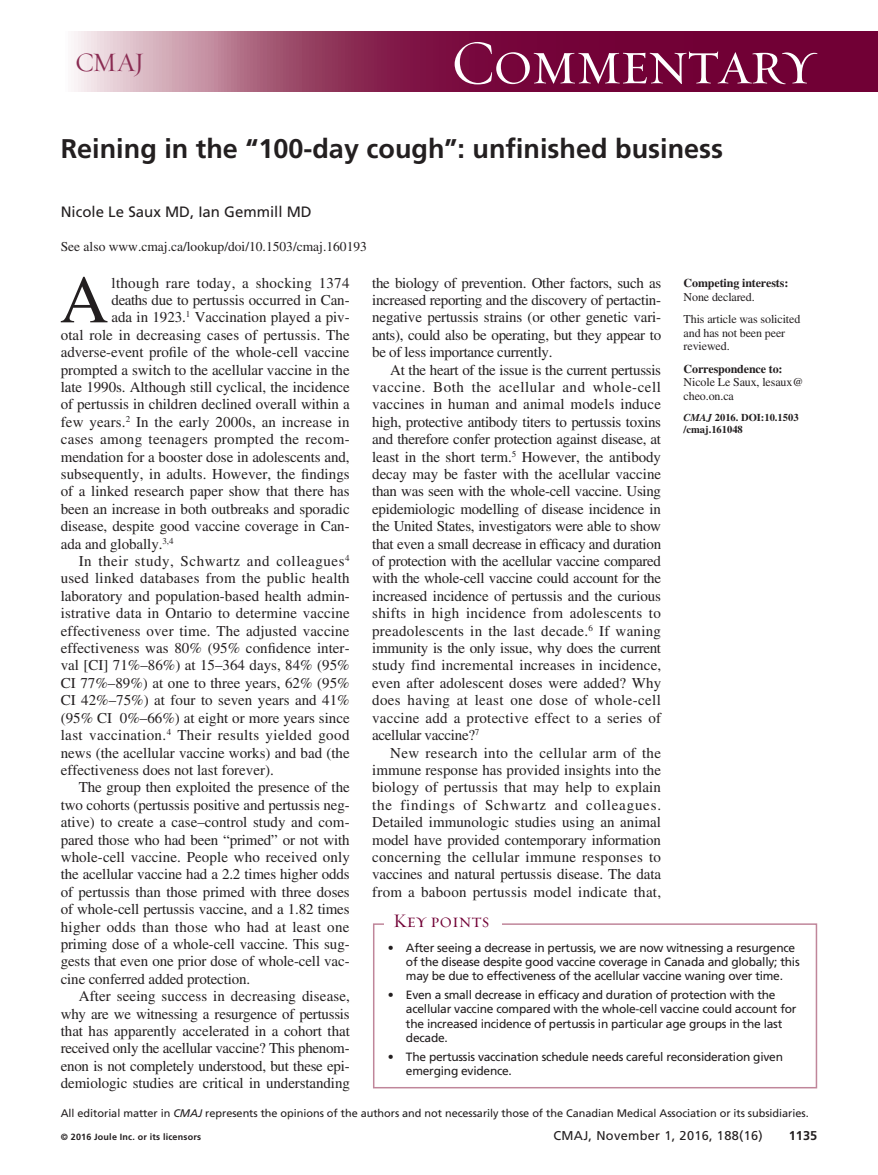
<style>
.page{position:relative;width:878px;height:1175px;background:#fff}
.page>*{position:absolute;margin:0;border:0;box-sizing:border-box;transform-origin:0 0}
.DC{font:67.5px "Times LT Std";color:#231f20}
.Article_type{font:63px "Requiem Display HTF Small Caps";letter-spacing:-.03em;color:#fff}
.Article_title{font:700 27px "Frutiger LT Std";color:#231f20}
.t1{font:27px "Requiem Display HTF Roman";color:#8a2b52}
.Box_head-Key_points{font:19.5px "Requiem Display HTF Small Caps";color:#710035}
.DC-2{font:15px/17.4px "Times LT Std";letter-spacing:-.005em;color:#231f20;text-align:justify}
.DC-3{font:15px "Times LT Std";letter-spacing:.02em;color:#231f20}
.Contrib{font:15px "Frutiger LT Std";color:#231f20}
.Related_article{font:13.5px "Times LT Std";color:#231f20}
.t2{font:12.75px "Frutiger LT Std";letter-spacing:.025em;color:#231f20}
.t3{font:700 12.75px "Frutiger LT Std";color:#231f20}
.Box_list_1{font:12px/14.2px "Frutiger LT Std";letter-spacing:-.02em;color:#231f20}
.PJ_small{font:12px/13.5px "Times LT Std";letter-spacing:-.01em;color:#231f20}
.Corresp{font:12px/13.5px "Times LT Std";letter-spacing:-.01em;color:#231f20}
.CI{font:700 12px/13.5px "Times LT Std";letter-spacing:-.01em;color:#231f20}
.t4{font:10.95px "Frutiger LT Std";letter-spacing:-.005em;color:#231f20}
.Article_id{font:700 10.5px/12px "Times LT Std";color:#231f20}
.t5{font:700 9px "Frutiger LT Std";letter-spacing:.02em;color:#231f20}
.s1{font-weight:400}
.s2{font-weight:700}
.s3{font-style:italic}
</style>
<div class="page">
<svg style="left:74px;top:32px;width:804px;height:60px;background:#8f355d"></svg>
<div style="left:373px;top:923px;width:444px;height:165px;border:2px solid #c0869a"></div>
<div style="left:384px;top:912px;width:117px;height:26px;background:#fff"></div>
<h3 class="t1" style="left:75px;top:46px;width:71px">CMAJ</h3>
<p class="Article_type" style="left:451px;top:26px;width:367px">Commentary</p>
<p class="Article_title" style="left:61px;top:133px;width:664px">Reining in the “100-day cough”: unfinished business</p>
<p class="Contrib" style="left:61px;top:203px;width:252px">Nicole Le Saux MD, Ian Gemmill MD</p>
<p class="Related_article" style="left:61px;top:239px;width:307px">See also www.cmaj.ca/lookup/doi/10.1503/cmaj.160193</p>
<p class="DC" style="left:60px;top:262px;width:50px">A</p>
<p class="DC-3" style="left:112px;top:274px;width:239px">lthough rare today, a shocking 1374</p>
<p class="DC-2" style="left:112px;top:291px;width:239px">deaths due to pertussis occurred in Can-</p>
<p class="DC-2" style="left:112px;top:308px;width:239px">ada in 1923.<sup>1</sup> Vaccination played a piv-</p>
<p class="DC-2" style="left:61px;top:326px;width:290px">otal role in decreasing cases of pertussis. The</p>
<p class="DC-2" style="left:61px;top:343px;width:290px">adverse-event profile of the whole-cell vaccine</p>
<p class="DC-2" style="left:61px;top:361px;width:290px">prompted a switch to the acellular vaccine in the</p>
<p class="DC-2" style="left:61px;top:378px;width:290px">late 1990s. Although still cyclical, the incidence</p>
<p class="DC-2" style="left:61px;top:395px;width:290px">of pertussis in children declined overall within a</p>
<p class="DC-2" style="left:61px;top:413px;width:290px">few years.<sup>2</sup> In the early 2000s, an increase in</p>
<p class="DC-3" style="left:61px;top:431px;width:290px">cases among teenagers prompted the recom-</p>
<p class="DC-2" style="left:61px;top:448px;width:290px">mendation for a booster dose in adolescents and,</p>
<p class="DC-2" style="left:61px;top:465px;width:290px">subsequently, in adults. However, the findings</p>
<p class="DC-2" style="left:61px;top:482px;width:290px">of a linked research paper show that there has</p>
<p class="DC-2" style="left:61px;top:500px;width:290px">been an increase in both outbreaks and sporadic</p>
<p class="DC-2" style="left:61px;top:517px;width:290px">disease, despite good vaccine coverage in Can-</p>
<p class="DC-2" style="left:61px;top:535px;width:114px">ada and globally.<sup>3,4</sup></p>
<p class="DC-2" style="left:61px;top:552px;width:290px;text-indent:18px">In their study, Schwartz and colleagues<sup>4 </sup>used linked databases from the public health laboratory and population-based health admin&shy;istrative data in Ontario to determine vaccine effectiveness over time. The adjusted vaccine effectiveness was 80% (95% confidence inter&shy;val [CI] 71%–86%) at 15–364 days, 84% (95% CI 77%–89%) at one to three years, 62% (95% CI 42%–75%) at four to seven years and 41% (95% CI 0%–66%) at eight or more years since last vaccination.<sup>4</sup> Their results yielded good news (the acellular vaccine works) and bad (the effectiveness does not last forever).</p>
<p class="DC-2" style="left:61px;top:778px;width:290px;text-indent:18px">The group then exploited the presence of the two cohorts (pertussis positive and pertussis neg&shy;ative) to create a case–control study and com&shy;pared those who had been “primed” or not with whole-cell vaccine. People who received only the acellular vaccine had a 2.2 times higher odds of pertussis than those primed with three doses of whole-cell pertussis vaccine, and a 1.82 times higher odds than those who had at least one priming dose of a whole-cell vaccine. This sug&shy;gests that even one prior dose of whole-cell vac&shy;cine conferred added protection.</p>
<p class="DC-2" style="left:61px;top:987px;width:291px;text-indent:18px">After seeing success in decreasing disease, why are we witnessing a resurgence of pertussis that has apparently accelerated in a cohort that received only the acellular vaccine? This phenom&shy;enon is not completely understood, but these epi&shy;demiologic studies are critical in understanding</p>
<p class="DC-2" style="left:372px;top:274px;width:290px">the biology of prevention. Other factors, such as increased reporting and the discovery of pertactin&shy;negative pertussis strains (or other genetic vari&shy;ants), could also be operating, but they appear to be of less importance currently.</p>
<p class="DC-2" style="left:372px;top:361px;width:290px;text-indent:18px">At the heart of the issue is the current pertussis vaccine. Both the acellular and whole-cell vaccines in human and animal models induce high, protective antibody titers to pertussis toxins and therefore confer protection against disease, at least in the short term.<sup>5</sup> However, the antibody decay may be faster with the acellular vaccine than was seen with the whole-cell vaccine. Using epidemiologic modelling of disease incidence in the United States, investigators were able to show that even a small decrease in efficacy and duration of protection with the acellular vaccine compared with the whole-cell vaccine could account for the increased incidence of pertussis and the curious shifts in high incidence from adolescents to preadolescents in the last decade.<sup>6</sup> If waning immunity is the only issue, why does the current study find incremental increases in incidence, even after adolescent doses were added? Why does having at least one dose of whole-cell vaccine add a protective effect to a series of acellular vaccine?<sup>7</sup></p>
<p class="DC-2" style="left:372px;top:743px;width:290px;text-indent:18px">New research into the cellular arm of the immune response has provided insights into the biology of pertussis that may help to explain the findings of Schwartz and colleagues.<br>Detailed immunologic studies using an animal model have provided contemporary information concerning the cellular immune responses to vaccines and natural pertussis disease. The data from a baboon pertussis model indicate that,</p>
<p class="Box_head-Key_points" style="left:393px;top:909px;width:98px">Key points</p>
<p class="CI" style="left:683px;top:276px;width:106px">Competing interests:<br><span class="s1">None declared.</span></p>
<p class="PJ_small" style="left:683px;top:312px;width:118px">This article was solicited and has not been peer reviewed.</p>
<p class="Corresp" style="left:683px;top:362px;width:121px"><span class="s2">Correspondence to:<br></span>Nicole Le Saux, lesaux@ cheo.on.ca</p>
<p class="Article_id" style="left:683px;top:411px;width:116px"><span class="s3">CMAJ</span> 2016. DOI:10.1503 /cmaj.161048</p>
<p class="Box_list_1" style="left:406px;top:940px;width:395px;text-indent:-18px">• After seeing a decrease in pertussis, we are now witnessing a resurgence of the disease despite good vaccine coverage in Canada and globally; this may be due to effectiveness of the acellular vaccine waning over time.</p>
<p class="Box_list_1" style="left:406px;top:988px;width:392px;text-indent:-18px">• Even a small decrease in efficacy and duration of protection with the acellular vaccine compared with the whole-cell vaccine could account for the increased incidence of pertussis in particular age groups in the last decade.</p>
<p class="Box_list_1" style="left:406px;top:1049px;width:378px;text-indent:-18px">• The pertussis vaccination schedule needs careful reconsideration given emerging evidence.</p>
<p class="t4" style="left:61px;top:1107px;width:749px">All editorial matter in <span class="s3">CMAJ</span> represents the opinions of the authors and not necessarily those of the Canadian Medical Association or its subsidiaries.</p>
<p class="t5" style="left:61px;top:1131px;width:142px">© 2016 Joule Inc. or its licensors</p>
<p class="t2" style="left:553px;top:1127px;width:211px">CMAJ, November 1, 2016, 188(16)</p>
<p class="t3" style="left:788px;top:1127px;width:30px">1135</p>
</div>
